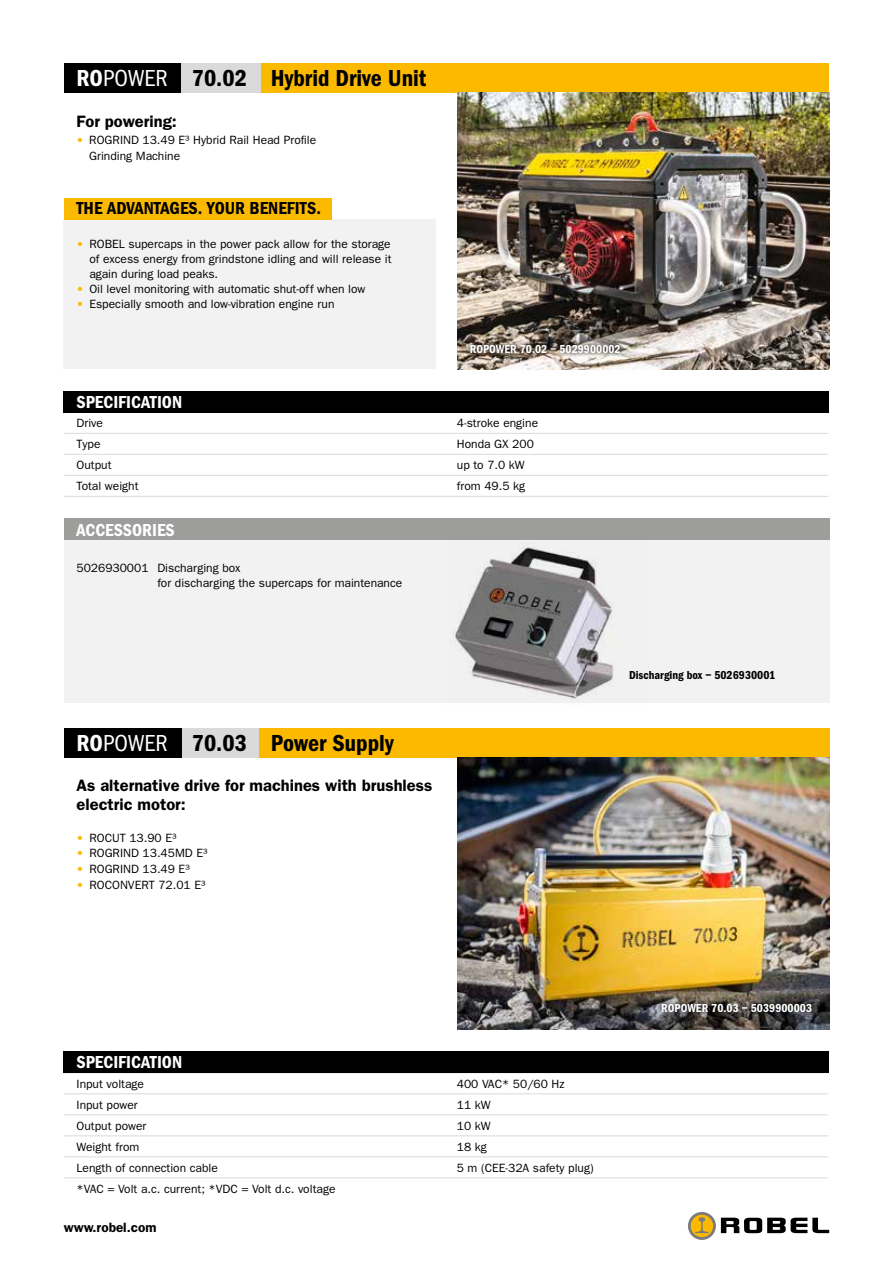
<style>
.page{position:relative;width:893px;height:1263px;background:#fff}
.page>*{position:absolute;margin:0;border:0;box-sizing:border-box;transform-origin:0 0}
.t1{font:600 condensed 24px "Franklin Gothic";color:#000}
.t2{font:600 condensed 18px "Franklin Gothic";color:#fff}
.t3{font:600 condensed 18px "Franklin Gothic";color:#000}
.t4{font:600 16.5px/19.5px "Franklin Gothic";color:#000}
.t5{font:600 13.5px "Franklin Gothic";color:#000}
.t6{font:12px/15px "Franklin Gothic";color:#000}
.t7{font:600 condensed 12px "Franklin Gothic";color:#fff}
.t8{font:600 condensed 12px "Franklin Gothic";color:#000}
.s1{color:#fff}
.s2{font-weight:400;color:#fff}
.s3{color:#fbba00}
</style>
<div class="page">
<div style="left:64px;top:533px;width:765px;height:170px;background:#f2f2f2"></div>
<div style="left:64px;top:519px;width:765px;height:21px;background:#9d9d9c"></div>
<div style="left:64px;top:219px;width:372px;height:150px;background:#f2f2f2"></div>
<div style="left:64px;top:198px;width:268px;height:21px;background:#fbba00"></div>
<div style="left:181px;top:64px;width:648px;height:29px;background:#fbba00"></div>
<div style="left:259px;top:728px;width:570px;height:29px;background:#fbba00"></div>
<div style="left:64px;top:64px;width:149px;height:29px;background:#000"></div>
<div style="left:64px;top:728px;width:119px;height:29px;background:#000"></div>
<div style="left:181px;top:64px;width:80px;height:29px;background:#dadada"></div>
<div style="left:182px;top:728px;width:77px;height:29px;background:#dadada"></div>
<img style="left:457px;top:93px;width:372px;height:276px">
<img style="left:457px;top:757px;width:372px;height:273px">
<hr style="left:64px;top:412px;width:764px;height:1px;background:#dadada">
<hr style="left:64px;top:433px;width:764px;height:1px;background:#dadada">
<hr style="left:64px;top:454px;width:764px;height:1px;background:#dadada">
<hr style="left:64px;top:475px;width:764px;height:1px;background:#dadada">
<hr style="left:64px;top:496px;width:764px;height:1px;background:#dadada">
<div style="left:64px;top:391px;width:765px;height:21px;background:#000"></div>
<hr style="left:64px;top:1093px;width:764px;height:1px;background:#dadada">
<hr style="left:64px;top:1114px;width:764px;height:1px;background:#dadada">
<hr style="left:64px;top:1135px;width:764px;height:1px;background:#dadada">
<hr style="left:64px;top:1156px;width:764px;height:1px;background:#dadada">
<hr style="left:64px;top:1177px;width:764px;height:1px;background:#dadada">
<div style="left:64px;top:1052px;width:765px;height:21px;background:#000"></div>
<svg style="left:466px;top:340px;width:158px;height:18px;background:#786f66"></svg>
<svg style="left:658px;top:999px;width:158px;height:17px;background:#3f3c3a"></svg>
<img style="left:453px;top:546px;width:161px;height:154px">
<svg style="left:688px;top:1212px;width:28px;height:28px"></svg>
<svg style="left:721px;top:1218px;width:108px;height:15px"></svg>
<svg style="left:691px;top:1215px;width:22px;height:22px"></svg>
<svg style="left:695px;top:1217px;width:14px;height:16px"></svg>
<h1 class="t1" style="left:77px;top:64px;width:351px"><span class="s1">RO</span><span class="s2">POWER</span> 70.02 Hybrid Drive Unit</h1>
<h3 class="t4" style="left:77px;top:112px;width:102px">For powering:</h3>
<p class="t6" style="left:89px;top:131px;width:228px;line-height:16.5px;text-indent:-13px"><span class="s3">•</span> ROGRIND 13.49 E³ Hybrid Rail Head Profile<br>Grinding Machine</p>
<h2 class="t3" style="left:77px;top:198px;width:246px">THE ADVANTAGES. YOUR BENEFITS.</h2>
<p class="t6" style="left:89px;top:236px;width:304px;text-align:justify;text-indent:-13px"><span class="s3">•</span> ROBEL supercaps in the power pack allow for the storage of excess energy from grindstone idling and will release it again during load peaks.</p>
<p class="t6" style="left:77px;top:281px;width:290px"><span class="s3">•</span> Oil level monitoring with automatic shut-off when low</p>
<p class="t6" style="left:77px;top:296px;width:260px"><span class="s3">•</span> Especially smooth and low-vibration engine run</p>
<h2 class="t2" style="left:77px;top:392px;width:107px">SPECIFICATION</h2>
<p class="t7" style="left:470px;top:342px;width:152px">ROPOWER 70.02 – 5029900002</p>
<p class="t6" style="left:77px;top:416px;width:28px">Drive</p>
<p class="t6" style="left:457px;top:416px;width:83px">4-stroke engine</p>
<p class="t6" style="left:77px;top:437px;width:26px">Type</p>
<p class="t6" style="left:457px;top:437px;width:79px">Honda GX 200</p>
<p class="t6" style="left:77px;top:458px;width:37px">Output</p>
<p class="t6" style="left:457px;top:458px;width:69px">up to 7.0 kW</p>
<p class="t6" style="left:77px;top:479px;width:63px">Total weight</p>
<p class="t6" style="left:457px;top:479px;width:70px">from 49.5 kg</p>
<h2 class="t2" style="left:77px;top:519px;width:100px">ACCESSORIES</h2>
<p class="t6" style="left:157px;top:560px;width:246px;text-indent:-81px">5026930001 Discharging box<br>for discharging the supercaps for maintenance</p>
<h1 class="t1" style="left:77px;top:729px;width:319px"><span class="s1">RO</span><span class="s2">POWER</span> 70.03 Power Supply</h1>
<h3 class="t4" style="left:77px;top:775px;width:357px">As alternative drive for machines with brushless electric motor:</h3>
<p class="t6" style="left:77px;top:830px;width:101px"><span class="s3">•</span> ROCUT 13.90 E³</p>
<p class="t6" style="left:77px;top:846px;width:132px"><span class="s3">•</span> ROGRIND 13.45MD E³</p>
<p class="t6" style="left:77px;top:862px;width:115px"><span class="s3">•</span> ROGRIND 13.49 E³</p>
<p class="t6" style="left:77px;top:877px;width:130px"><span class="s3">•</span> ROCONVERT 72.01 E³</p>
<p class="t8" style="left:629px;top:668px;width:148px">Discharging box – 5026930001</p>
<h2 class="t2" style="left:77px;top:1052px;width:107px">SPECIFICATION</h2>
<p class="t6" style="left:77px;top:1076px;width:69px">Input voltage</p>
<p class="t6" style="left:457px;top:1076px;width:109px">400 VAC* 50/60 Hz</p>
<p class="t6" style="left:77px;top:1097px;width:63px">Input power</p>
<p class="t6" style="left:457px;top:1097px;width:35px">11 kW</p>
<p class="t6" style="left:77px;top:1118px;width:71px">Output power</p>
<p class="t6" style="left:457px;top:1118px;width:35px">10 kW</p>
<p class="t6" style="left:77px;top:1139px;width:64px">Weight from</p>
<p class="t6" style="left:457px;top:1139px;width:31px">18 kg</p>
<p class="t6" style="left:77px;top:1160px;width:143px">Length of connection cable</p>
<p class="t6" style="left:457px;top:1160px;width:138px">5 m (CEE-32A safety plug)</p>
<p class="t6" style="left:77px;top:1181px;width:260px">*VAC = Volt a.c. current; *VDC = Volt d.c. voltage</p>
<p class="t5" style="left:64px;top:1219px;width:94px">www.robel.com</p>
<p class="t7" style="left:661px;top:1001px;width:152px">ROPOWER 70.03 – 5039900003</p>
</div>
